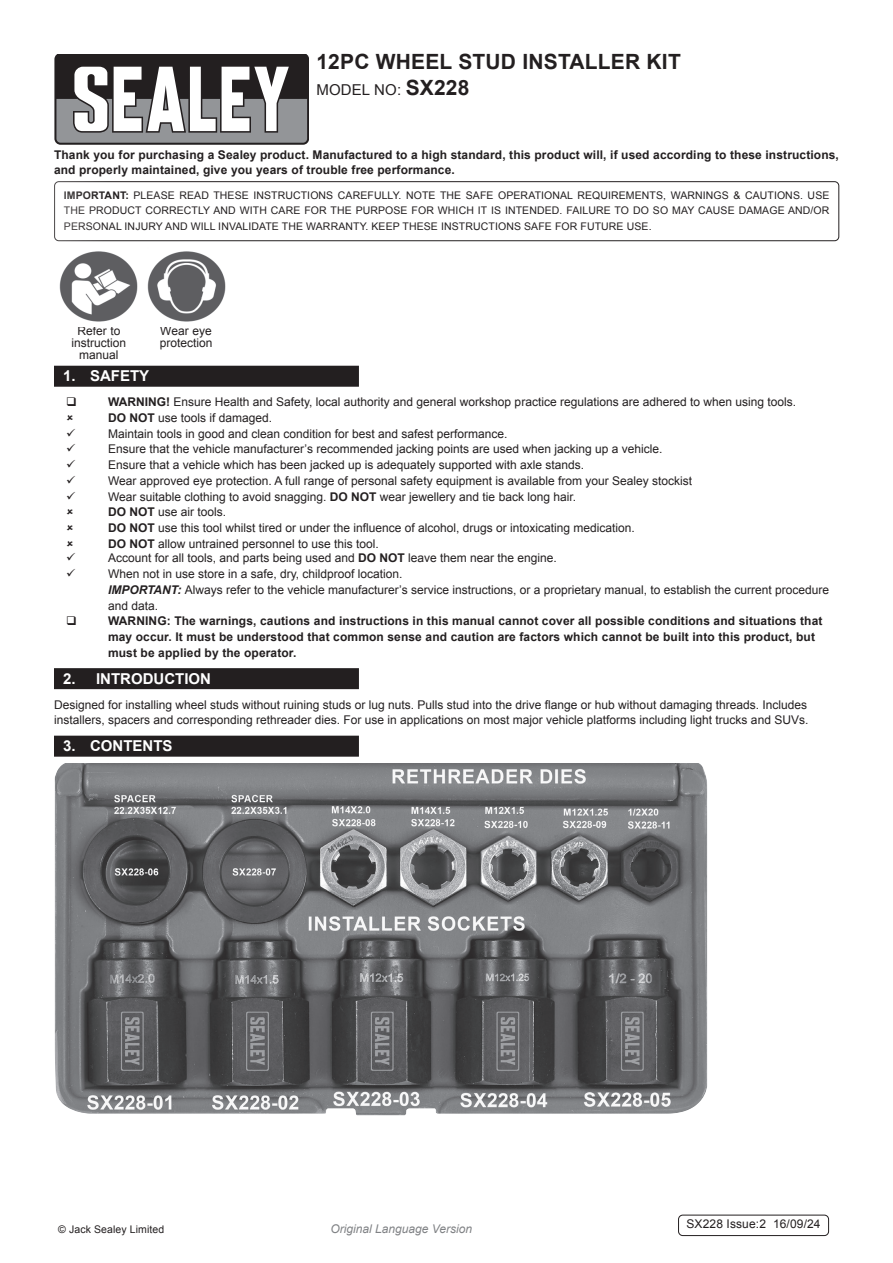
<style>
.page{position:relative;width:893px;height:1263px;background:#fff}
.page>*{position:absolute;margin:0;border:0;box-sizing:border-box;transform-origin:0 0}
.Instructions_Model_No{font:700 21px "Arial";letter-spacing:.01em;color:#231f20}
.t1{font:700 15px "Arial";color:#fff}
.Instructions_Model_No-2{font:15px "Arial";letter-spacing:.01em;color:#231f20}
.Body{font:12px/15.8px "Arial";color:#231f20}
.Body-2{font:700 12px/15.8px "Arial";letter-spacing:.01em;color:#231f20}
.t2{font:italic 12px "Arial";color:#808285}
.Body__Footer{font:12px "Arial";letter-spacing:.01em;color:#231f20}
.Body__Justified__7pt{font:10.5px/15.8px "Arial";letter-spacing:.01em;color:#231f20;text-align:justify}
.s1{font-weight:700;font-size:21px}
.s2{font-weight:700}
.s3{font-weight:700;font-style:italic}
.s4{font-weight:400;font-size:12px;color:#231f20}
</style>
<div class="page">
<svg style="left:54px;top:54px;width:255px;height:90px"></svg>
<div style="left:54px;top:181px;width:785px;height:60px;border:1px solid #231f20;border-radius:4px"></div>
<div style="left:54px;top:366px;width:305px;height:21px;background:#231f20"></div>
<div style="left:54px;top:668px;width:305px;height:21px;background:#231f20"></div>
<div style="left:54px;top:736px;width:305px;height:21px;background:#231f20"></div>
<img style="left:59px;top:251px;width:167px;height:71px">
<img style="left:55px;top:763px;width:652px;height:352px">
<div style="left:678px;top:1215px;width:151px;height:21px;border:1px solid #231f20;border-radius:4px"></div>
<p class="Instructions_Model_No" style="left:316px;top:48px;width:366px">12PC WHEEL STUD INSTALLER KIT</p>
<p class="Instructions_Model_No-2" style="left:316px;top:80px;width:155px">MODEL NO: <span class="s1">SX228</span></p>
<p class="Body-2" style="left:54px;top:147px;width:786px">Thank you for purchasing a Sealey product. Manufactured to a high standard, this product will, if used according to these instructions, and properly maintained, give you years of trouble free performance.</p>
<p class="Body__Justified__7pt" style="left:64px;top:187px;width:767px"><span class="s2">IMPORTANT:</span> PLEASE READ THESE INSTRUCTIONS CAREFULLY. NOTE THE SAFE OPERATIONAL REQUIREMENTS, WARNINGS &amp; CAUTIONS. USE THE PRODUCT CORRECTLY AND WITH CARE FOR THE PURPOSE FOR WHICH IT IS INTENDED. FAILURE TO DO SO MAY CAUSE DAMAGE AND/OR PERSONAL INJURY AND WILL INVALIDATE THE WARRANTY. KEEP THESE INSTRUCTIONS SAFE FOR FUTURE USE.</p>
<p class="Body" style="left:72px;top:325px;width:56px;line-height:12px;text-align:center">Refer to instruction</p>
<p class="Body" style="left:79px;top:347px;width:41px">manual</p>
<p class="Body" style="left:160px;top:323px;width:53px">Wear eye</p>
<p class="Body" style="left:160px;top:335px;width:54px">protection</p>
<p class="t1" style="left:63px;top:366px;width:88px">1. SAFETY</p>
<p class="Body" style="left:108px;top:394px;width:690px"><span class="s2">WARNING!</span> Ensure Health and Safety, local authority and general workshop practice regulations are adhered to when using tools.</p>
<p class="Body" style="left:108px;top:410px;width:166px"><span class="s2">DO NOT</span> use tools if damaged.</p>
<p class="Body" style="left:108px;top:426px;width:401px">Maintain tools in good and clean condition for best and safest performance.</p>
<p class="Body" style="left:108px;top:441px;width:556px">Ensure that the vehicle manufacturer’s recommended jacking points are used when jacking up a vehicle.</p>
<p class="Body" style="left:108px;top:457px;width:478px">Ensure that a vehicle which has been jacked up is adequately supported with axle stands.</p>
<p class="Body" style="left:108px;top:473px;width:586px">Wear approved eye protection. A full range of personal safety equipment is available from your Sealey stockist</p>
<p class="Body" style="left:108px;top:489px;width:470px">Wear suitable clothing to avoid snagging. <span class="s2">DO NOT</span> wear jewellery and tie back long hair.</p>
<p class="Body" style="left:108px;top:504px;width:120px"><span class="s2">DO NOT</span> use air tools.</p>
<p class="Body" style="left:108px;top:520px;width:528px"><span class="s2">DO NOT</span> use this tool whilst tired or under the influence of alcohol, drugs or intoxicating medication.</p>
<p class="Body" style="left:108px;top:536px;width:272px"><span class="s2">DO NOT</span> allow untrained personnel to use this tool.</p>
<p class="Body" style="left:108px;top:550px;width:450px">Account for all tools, and parts being used and <span class="s2">DO NOT</span> leave them near the engine.</p>
<p class="Body" style="left:108px;top:566px;width:723px">When not in use store in a safe, dry, childproof location.<br><span class="s3">IMPORTANT:</span> Always refer to the vehicle manufacturer’s service instructions, or a proprietary manual, to establish the current procedure and data.</p>
<p class="Body-2" style="left:108px;top:614px;width:716px">WARNING: The warnings, cautions and instructions in this manual cannot cover all possible conditions and situations that may occur. It must be understood that common sense and caution are factors which cannot be built into this product, but must be applied by the operator.</p>
<p class="t1" style="left:63px;top:669px;width:149px">2. <span class="s4">i</span> INTRODUCTION</p>
<p class="Body" style="left:54px;top:697px;width:756px">Designed for installing wheel studs without ruining studs or lug nuts. Pulls stud into the drive flange or hub without damaging threads. Includes installers, spacers and corresponding rethreader dies. For use in applications on most major vehicle platforms including light trucks and SUVs.</p>
<p class="t1" style="left:63px;top:736px;width:111px">3. CONTENTS</p>
<p class="Body__Justified__7pt" style="left:58px;top:1221px;width:108px">© Jack Sealey Limited</p>
<p class="t2" style="left:330px;top:1220px;width:143px">Original Language Version</p>
<p class="Body__Footer" style="left:686px;top:1216px;width:136px">SX228 Issue:2 16/09/24</p>
</div>
